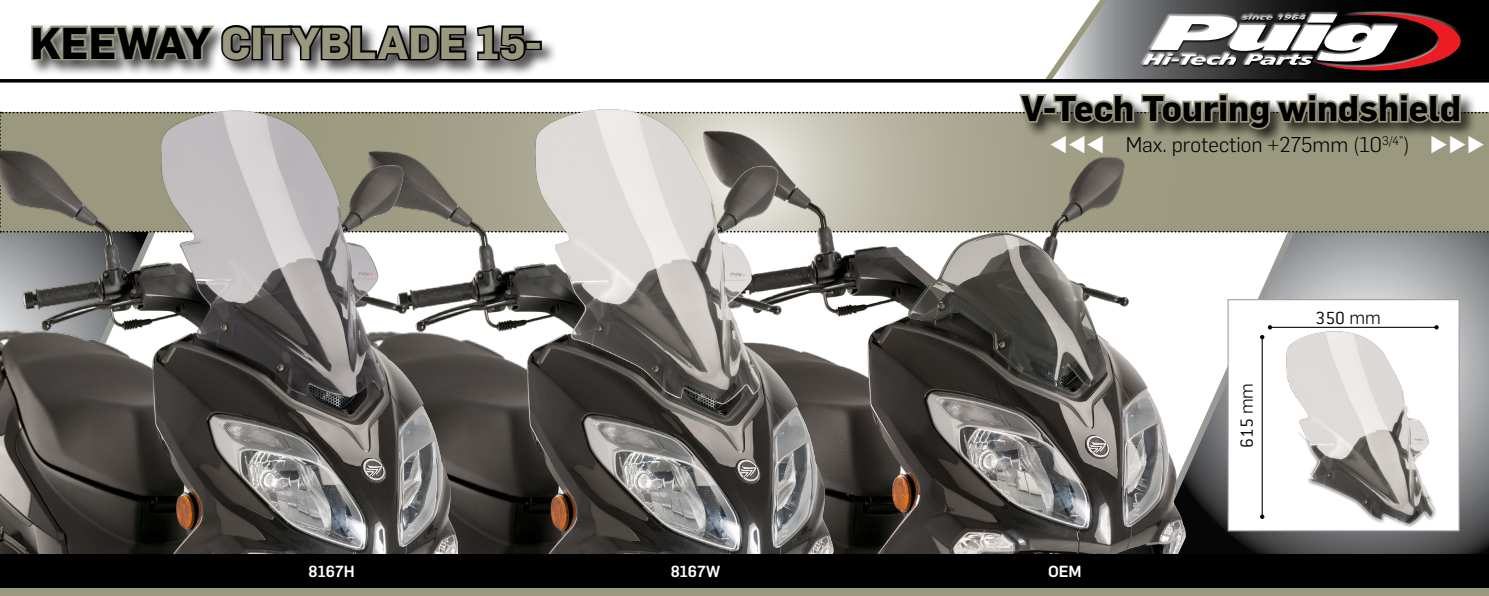
<style>
.page{position:relative;width:1489px;height:596px;background:#fff}
.page>*{position:absolute;margin:0;border:0;box-sizing:border-box;transform-origin:0 0}
.t1{font:700 43.75px "Flama";color:#9a997f}
.t2{font:700 35px "Flama";color:#000}
.t3{font:300 21px "Flama";color:#000}
.t4{font:19.25px "Conduit ITC Light";color:#000}
.t5{font:500 15.75px "Flama";color:#fff}
.s1{color:#000}
.s2{color:#fff}
.s3{font-family:"Flama";font-weight:300;font-size:18.55px}
</style>
<div class="page">
<svg style="left:1252px;top:232px;width:236px;height:322px"></svg>
<img style="left:840px;top:232px;width:412px;height:322px">
<img style="left:457px;top:232px;width:383px;height:322px">
<img style="left:0;top:232px;width:457px;height:322px">
<div style="left:0;top:562px;width:1488px;height:33px;background:#9a997f"></div>
<svg style="left:0;top:0;width:1489px;height:232px"></svg>
<hr style="left:0;top:79px;width:1488px;height:3px;background:#000">
<div style="left:0;top:554px;width:1488px;height:34px;background:#000"></div>
<div style="left:1227px;top:299px;width:232px;height:232px;background:#fff;border:1px solid #989a96"></div>
<hr style="left:1269px;top:326px;width:167px;height:1px;background:#000">
<svg style="left:1267px;top:325px;width:4px;height:4px"></svg>
<img style="left:1284px;top:327px;width:152px;height:200px">
<hr style="left:1261px;top:337px;width:1px;height:179px;background:#000">
<svg style="left:1260px;top:335px;width:4px;height:4px"></svg>
<svg style="left:1260px;top:514px;width:4px;height:4px"></svg>
<p class="t1" style="left:30px;top:11px;width:512px"><span class="s1">KEEWAY</span> CITYBLADE 15-</p>
<p class="t2" style="left:1021px;top:83px;width:441px">V-Tech Touring windshield</p>
<p class="t3" style="left:1049px;top:131px;width:437px"><span class="s2">▼▼▼</span> Max. protection +275mm (10<sup>3/4”</sup>) <span class="s2">◆◆◆</span></p>
<p class="t4" style="left:1234px;top:448px;width:67px;rotate:-90deg">615 <span class="s3">mm</span></p>
<p class="t4" style="left:1315px;top:305px;width:67px">350 <span class="s3">mm</span></p>
<p class="t5" style="left:308px;top:560px;width:48px">8167H</p>
<p class="t5" style="left:670px;top:560px;width:51px">8167W</p>
<p class="t5" style="left:1047px;top:560px;width:35px">OEM</p>
</div>
